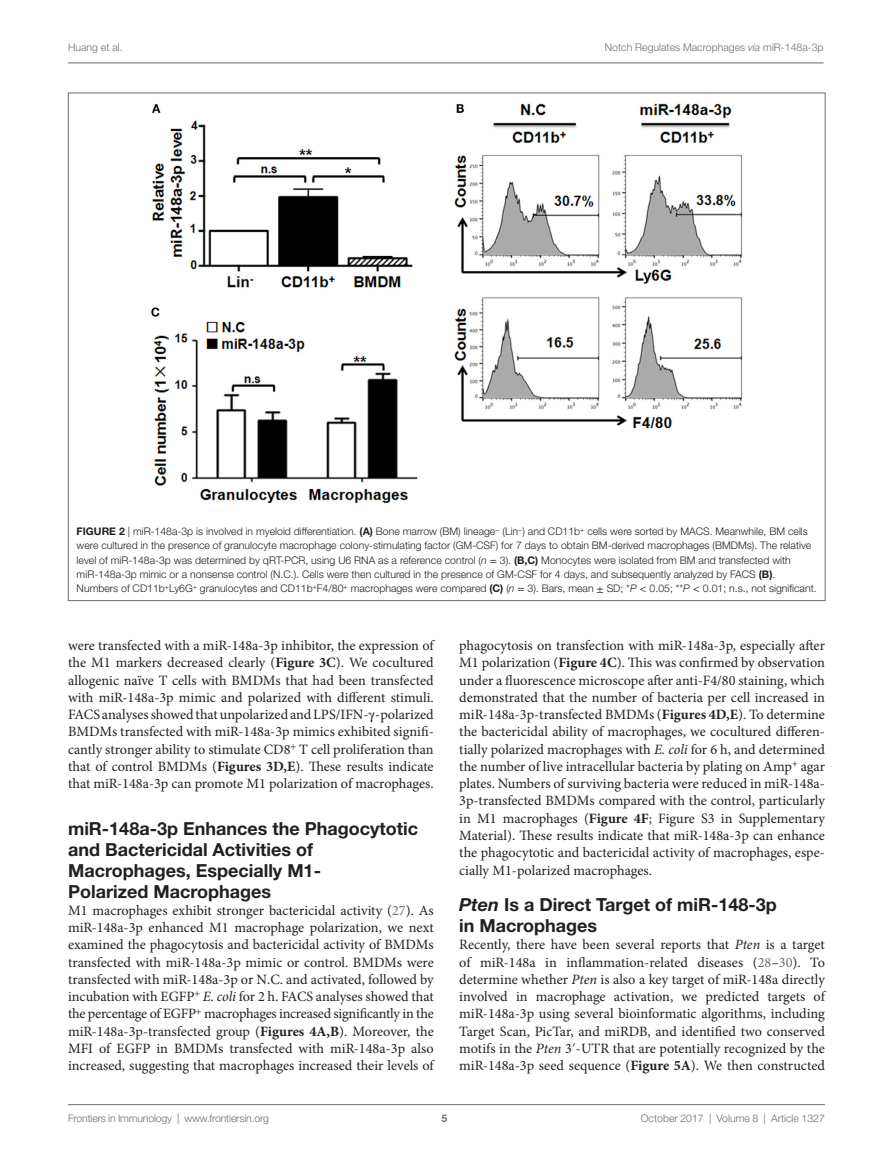
<style>
.page{position:relative;width:893px;height:1170px;background:#fff}
.page>*{position:absolute;margin:0;border:0;box-sizing:border-box;transform-origin:0 0}
.t1{font:700 18px/21px "Helvetica Neue LT Std";color:#231f20}
.t2{font:14.25px/17.2px "Minion Pro";color:#231f20;text-align:justify}
.t3{font:300 10.5px/14.2px "Helvetica Neue LT Std";color:#231f20}
.t4{font:300 10.5px "Helvetica Neue LT Std";color:#6c6d70}
.t5{font:700 10.5px "Helvetica Neue LT Std";color:#6c6d70}
.s1{font-style:italic}
.s2{font-weight:700}
.s3{font-family:"STIX General";font-weight:400}
.s4{font-family:"STIX General"}
.s5{color:#6c6d70}
</style>
<div class="page">
<img style="left:151px;top:103px;width:592px;height:401px">
<hr style="left:68px;top:1104px;width:757px;height:1px;background:#6c6d70">
<hr style="left:68px;top:63px;width:755px;height:1px;background:#6c6d70">
<p class="t4" style="left:68px;top:41px;width:56px">Huang et al.</p>
<p class="t4" style="left:605px;top:41px;width:220px">Notch Regulates Macrophages <span class="s1">via</span> miR-148a-3p</p>
<p class="t3" style="left:77px;top:524px;width:741px"><span class="s2">Figure 2</span> | miR-148a-3p is involved in myeloid differentiation. <span class="s2">(A)</span> Bone marrow (BM) lineage<sup>−</sup> (Lin<sup>−</sup>) and CD11b<sup>+</sup> cells were sorted by MACS. Meanwhile, BM cells were cultured in the presence of granulocyte macrophage colony-stimulating factor (GM-CSF) for 7 days to obtain BM-derived macrophages (BMDMs). The relative level of miR-148a-3p was determined by qRT-PCR, using U6 RNA as a reference control (<span class="s1">n</span> <span class="s3">=</span> 3). <span class="s2">(B,C)</span> Monocytes were isolated from BM and transfected with miR-148a-3p mimic or a nonsense control (N.C.). Cells were then cultured in the presence of GM-CSF for 4 days, and subsequently analyzed by FACS <span class="s2">(B)</span>.<br>Numbers of CD11b<sup>+</sup>Ly6G<sup>+</sup> granulocytes and CD11b<sup>+</sup>F4/80<sup>+</sup> macrophages were compared <span class="s2">(C)</span> (<span class="s1">n</span> <span class="s3">=</span> 3). Bars, mean <span class="s3">±</span> SD; *<span class="s1">P</span> <span class="s3">&lt;</span> 0.05; **<span class="s1">P</span> <span class="s3">&lt;</span> 0.01; n.s., not significant.</p>
<p class="t2" style="left:68px;top:637px;width:367px">were transfected with a miR-148a-3p inhibitor, the expression of the M1 markers decreased clearly (<span class="s2">Figure 3C</span>). We cocultured allogenic naïve T cells with BMDMs that had been transfected with miR-148a-3p mimic and polarized with different stimuli.<br>FACS analyses showed that unpolarized and LPS/IFN-<span class="s4">γ</span>-polarized BMDMs transfected with miR-148a-3p mimics exhibited signifi&shy;cantly stronger ability to stimulate CD8<sup>+</sup> T cell proliferation than that of control BMDMs (<span class="s2">Figures 3D,E</span>). These results indicate that miR-148a-3p can promote M1 polarization of macrophages.</p>
<p class="t1" style="left:68px;top:817px;width:351px">miR-148a-3p Enhances the Phagocytotic and Bactericidal Activities of<br>Macrophages, Especially M1-<br>Polarized Macrophages</p>
<p class="t2" style="left:68px;top:901px;width:367px">M1 macrophages exhibit stronger bactericidal activity (<span class="s5">27</span>). As miR-148a-3p enhanced M1 macrophage polarization, we next examined the phagocytosis and bactericidal activity of BMDMs transfected with miR-148a-3p mimic or control. BMDMs were transfected with miR-148a-3p or N.C. and activated, followed by incubation with EGFP<sup>+</sup> <span class="s1">E. coli</span> for 2 h. FACS analyses showed that the percentage of EGFP<sup>+</sup> macrophages increased significantly in the miR-148a-3p-transfected group (<span class="s2">Figures 4A,B</span>). Moreover, the MFI of EGFP in BMDMs transfected with miR-148a-3p also increased, suggesting that macrophages increased their levels of</p>
<p class="t2" style="left:459px;top:637px;width:367px">phagocytosis on transfection with miR-148a-3p, especially after M1 polarization (<span class="s2">Figure 4C</span>). This was confirmed by observation under a fluorescence microscope after anti-F4/80 staining, which demonstrated that the number of bacteria per cell increased in miR-148a-3p-transfected BMDMs (<span class="s2">Figures 4D,E</span>). To determine the bactericidal ability of macrophages, we cocultured differen&shy;tially polarized macrophages with <span class="s1">E. coli</span> for 6 h, and determined the number of live intracellular bacteria by plating on Amp<sup>+</sup> agar plates. Numbers of surviving bacteria were reduced in miR-148a-3p-transfected BMDMs compared with the control, particularly in M1 macrophages (<span class="s2">Figure 4F</span>; Figure S3 in Supplementary Material). These results indicate that miR-148a-3p can enhance the phagocytotic and bactericidal activity of macrophages, espe&shy;cially M1-polarized macrophages.</p>
<p class="t1" style="left:459px;top:893px;width:319px"><span class="s1">Pten</span> Is a Direct Target of miR-148-3p in Macrophages</p>
<p class="t2" style="left:459px;top:936px;width:367px">Recently, there have been several reports that <span class="s1">Pten</span> is a target of miR-148a in inflammation-related diseases (<span class="s5">28</span>–<span class="s5">30</span>). To determine whether <span class="s1">Pten</span> is also a key target of miR-148a directly involved in macrophage activation, we predicted targets of miR-148a-3p using several bioinformatic algorithms, including Target Scan, PicTar, and miRDB, and identified two conserved motifs in the <span class="s1">Pten</span> 3<span class="s4">′</span>-UTR that are potentially recognized by the miR-148a-3p seed sequence (<span class="s2">Figure 5A</span>). We then constructed</p>
<p class="t4" style="left:68px;top:1111px;width:203px">Frontiers in Immunology | www.frontiersin.org</p>
<p class="t4" style="left:641px;top:1111px;width:186px">October 2017 | Volume 8 | Article 1327</p>
<p class="t5" style="left:441px;top:1111px;width:7px">5</p>
</div>
